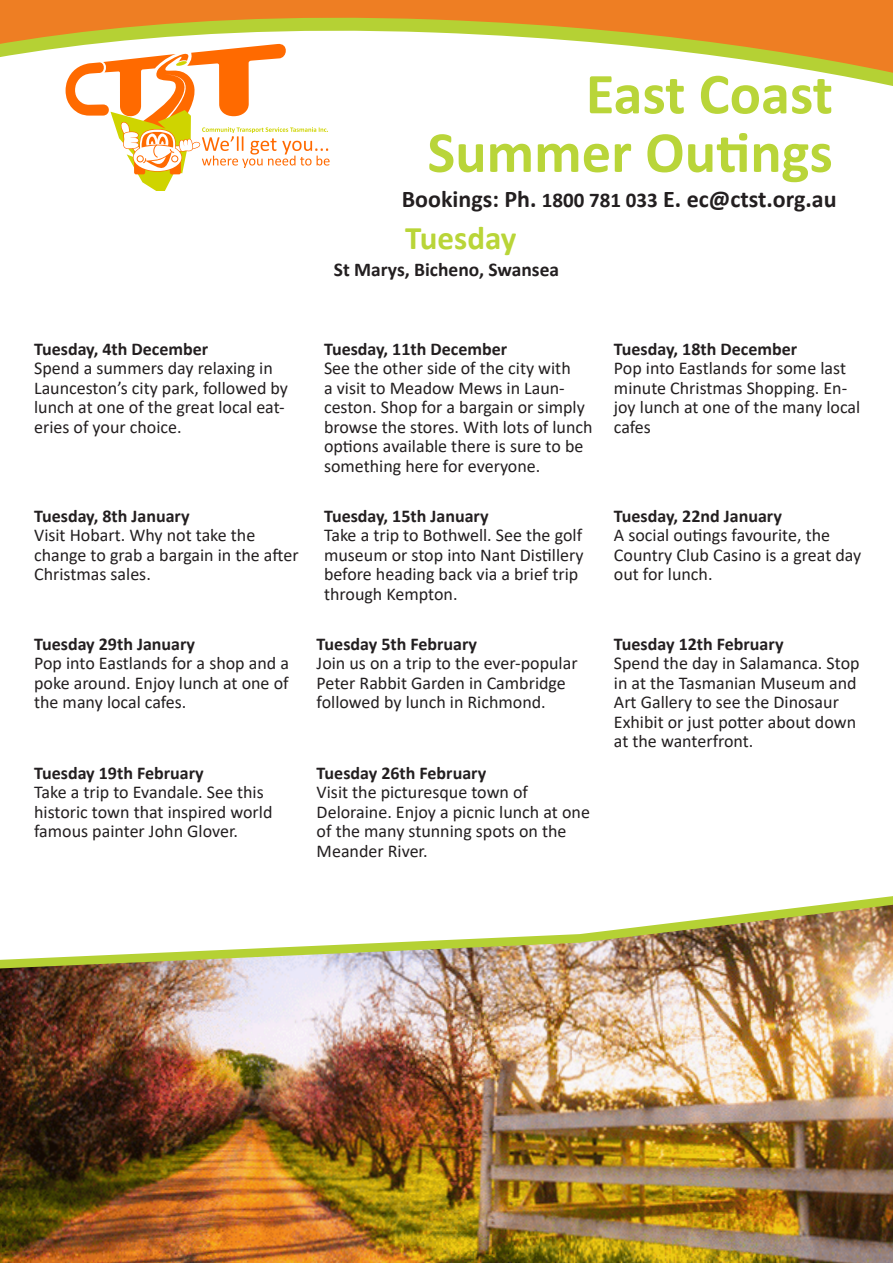
<style>
.page{position:relative;width:893px;height:1263px;background:#fff}
.page>*{position:absolute;margin:0;border:0;box-sizing:border-box;transform-origin:0 0}
.t1{font:700 58.5px "Calibri";color:#b9d539}
.t2{font:700 33px "Calibri";color:#b9d538}
.t3{font:700 24px "Calibri";color:#231f20}
.t4{font:700 19.5px "Calibri";color:#231f20}
.t5{font:18px/19.5px "Calibri";color:#231f20}
.t6{font:700 18px "Calibri";color:#231f20}
.s1{font-size:21px}
</style>
<div class="page">
<svg style="left:0;top:0;width:893px;height:191px"></svg>
<img style="left:0;top:896px;width:893px;height:367px">
<p class="t1" style="left:586px;top:53px;width:249px">East Coast</p>
<p class="t1" style="left:427px;top:111px;width:407px">Summer Outings</p>
<p class="t3" style="left:402px;top:182px;width:436px">Bookings: Ph. <span class="s1">1800 781 033</span> E. ec@ctst.org.au</p>
<p class="t2" style="left:405px;top:215px;width:113px">Tuesday</p>
<p class="t4" style="left:334px;top:256px;width:227px">St Marys, Bicheno, Swansea</p>
<p class="t6" style="left:34px;top:336px;width:176px">Tuesday, 4th December</p>
<p class="t5" style="left:34px;top:358px;width:255px">Spend a summers day relaxing in<br>Launceston’s city park, followed by lunch at one of the great local eat&shy;eries of your choice.</p>
<p class="t6" style="left:34px;top:503px;width:157px">Tuesday, 8th January</p>
<p class="t5" style="left:34px;top:525px;width:266px">Visit Hobart. Why not take the change to grab a bargain in the after<br>Christmas sales.</p>
<p class="t6" style="left:34px;top:631px;width:162px">Tuesday 29th January</p>
<p class="t5" style="left:34px;top:653px;width:256px;text-align:justify">Pop into Eastlands for a shop and a poke around. Enjoy lunch at one of the many local cafes.</p>
<p class="t6" style="left:324px;top:336px;width:185px">Tuesday, 11th December</p>
<p class="t5" style="left:324px;top:358px;width:270px">See the other side of the city with<br>a visit to Meadow Mews in Laun&shy;ceston. Shop for a bargain or simply browse the stores. With lots of lunch options available there is sure to be something here for everyone.</p>
<p class="t6" style="left:324px;top:503px;width:166px">Tuesday, 15th January</p>
<p class="t5" style="left:324px;top:525px;width:261px">Take a trip to Bothwell. See the golf museum or stop into Nant Distillery before heading back via a brief trip through Kempton.</p>
<p class="t6" style="left:317px;top:631px;width:162px">Tuesday 5th February</p>
<p class="t5" style="left:317px;top:653px;width:262px">Join us on a trip to the ever-popular<br>Peter Rabbit Garden in Cambridge followed by lunch in Richmond.</p>
<p class="t6" style="left:34px;top:760px;width:171px">Tuesday 19th February</p>
<p class="t5" style="left:34px;top:782px;width:240px">Take a trip to Evandale. See this historic town that inspired world famous painter John Glover.</p>
<p class="t6" style="left:317px;top:760px;width:171px">Tuesday 26th February</p>
<p class="t5" style="left:317px;top:782px;width:213px">Visit the picturesque town of</p>
<p class="t5" style="left:317px;top:801px;width:275px">Deloraine. Enjoy a picnic lunch at one of the many stunning spots on the<br>Meander River.</p>
<p class="t6" style="left:614px;top:336px;width:185px">Tuesday, 18th December</p>
<p class="t5" style="left:614px;top:358px;width:234px">Pop into Eastlands for some last</p>
<p class="t5" style="left:614px;top:377px;width:248px">minute Christmas Shopping. En&shy;joy lunch at one of the many local cafes</p>
<p class="t6" style="left:614px;top:503px;width:169px">Tuesday, 22nd January</p>
<p class="t5" style="left:614px;top:525px;width:249px">A social outings favourite, the<br>Country Club Casino is a great day out for lunch.</p>
<p class="t6" style="left:614px;top:631px;width:171px">Tuesday 12th February</p>
<p class="t5" style="left:614px;top:653px;width:247px">Spend the day in Salamanca. Stop in at the Tasmanian Museum and<br>Art Gallery to see the Dinosaur<br>Exhibit or just potter about down at the wanterfront.</p>
</div>
